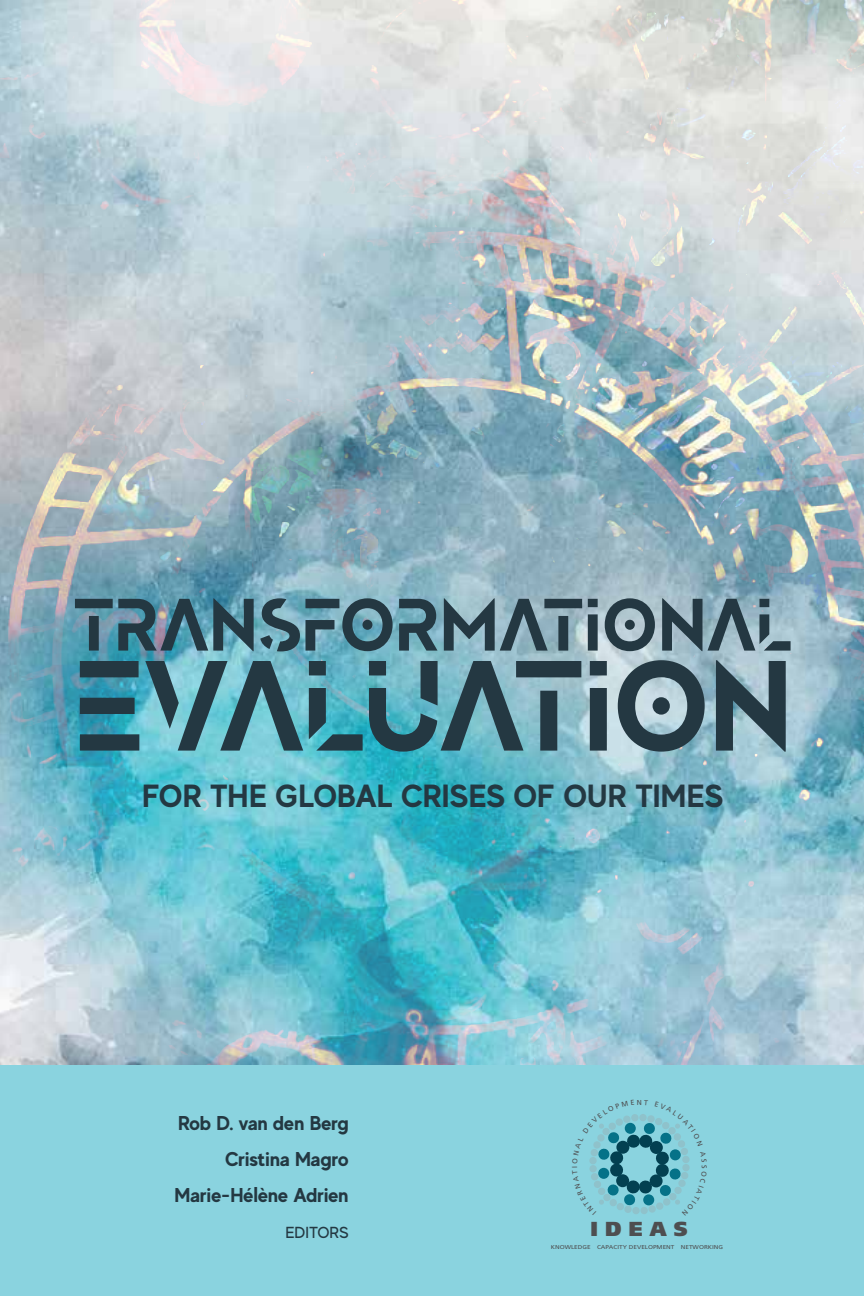
<style>
.page{position:relative;width:864px;height:1296px;background:#fff}
.page>*{position:absolute;margin:0;border:0;box-sizing:border-box;transform-origin:0 0}
.t1{font:700 128px "MADE Evolve Sans EVO";letter-spacing:-.02em;color:#243842}
.t2{font:700 74px "MADE Evolve Sans EVO";letter-spacing:.005em;color:#243842}
.t3{font:700 32px "MADE Evolve Sans";letter-spacing:.005em;color:#243842}
.t4{font:900 20.2px "Frutiger LT Std";letter-spacing:.35em;color:#4e4e50}
.t5{font:700 20px/36px "MADE Evolve Sans";color:#243842;text-align:right}
.t6{font:500 16px "MADE Evolve Sans";color:#243842}
.t7{font:5.6px "Frutiger LT Std";color:#4e4e50;scale:1.15 1}
</style>
<div class="page">
<div style="left:1px;top:0;width:863px;height:1296px;background:#8ad3df"></div>
<img style="left:1px;top:0;width:863px;height:1065px">
<svg style="left:589px;top:1114px;width:101px;height:100px"></svg>
<h2 class="t2" style="left:73px;top:578px;width:721px">TRANSFORMATIONAL</h2>
<h1 class="t1" style="left:73px;top:625px;width:721px">EVALUATION</h1>
<h3 class="t3" style="left:142px;top:775px;width:583px">FOR THE GLOBAL CRISES OF OUR TIMES</h3>
<p class="t5" style="left:175px;top:1104px;width:176px">Rob D. van den Berg<br>Cristina Magro<br>Marie-Hélène Adrien</p>
<p class="t6" style="left:285px;top:1222px;width:65px">EDITORS</p>
<p class="t4" style="left:591px;top:1217px;width:99px">IDEAS</p>
<p class="t7" style="left:551px;top:1244px;width:151px">KNOWLEDGE CAPACITY DEVELOPMENT NETWORKING</p>
</div>
